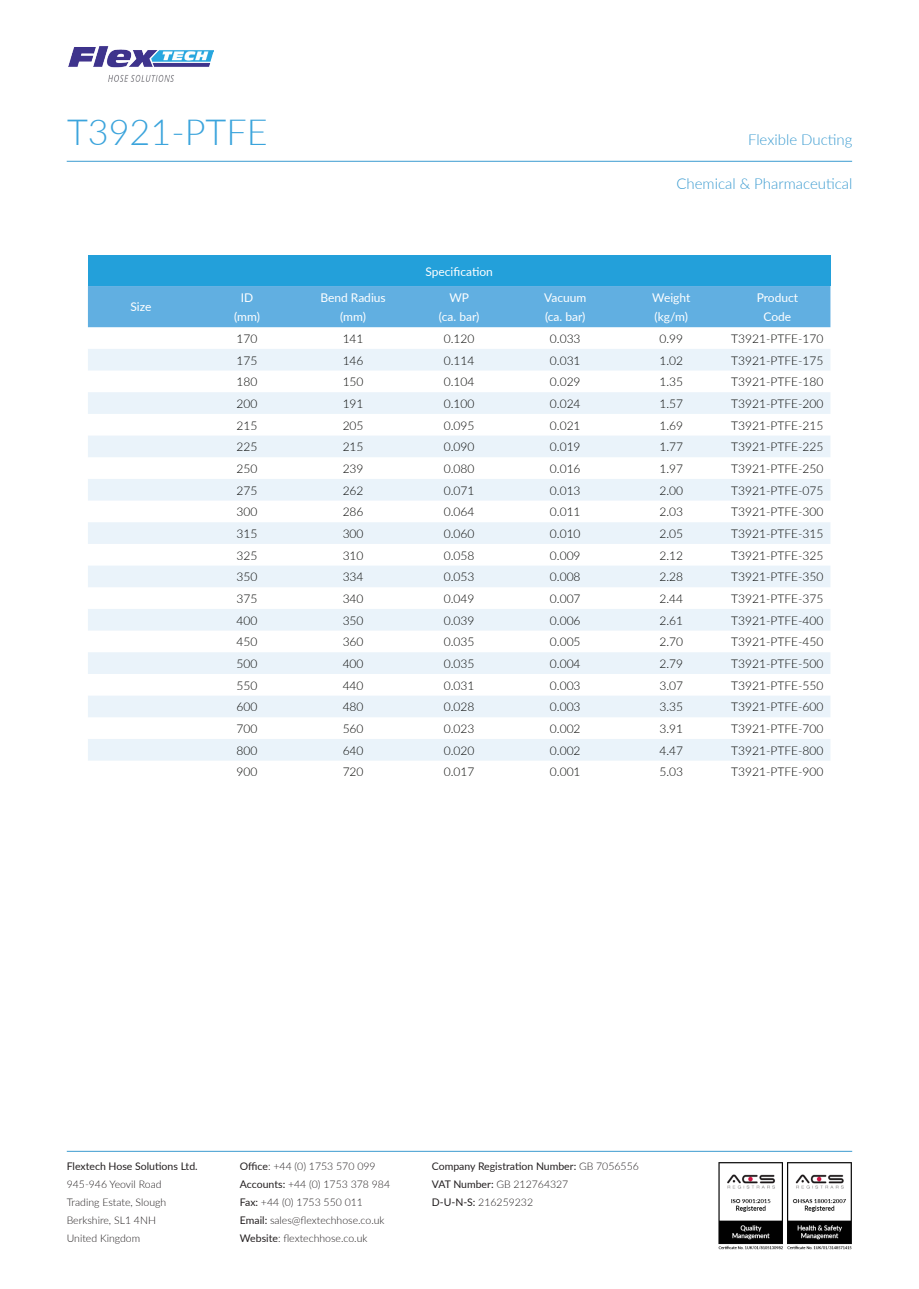
<style>
.page{position:relative;width:919px;height:1289px;background:#fff}
.page>*{position:absolute;margin:0;border:0;box-sizing:border-box;transform-origin:0 0}
.t1{font:300 36px "Lato";color:#3ba4dc}
.t2{font:300 15px "Lato";color:#3b9bd0}
.t3{font:300 12px "Lato";color:#040503}
.t4{font:12px/19.5px "Lato";color:#fff;text-align:center}
.t5{font:300 10.5px/18px "Lato";color:#231f20}
.t6{font:10.5px/18px "Lato";color:#231f20}
.s1{font-weight:400}
.s2{font-weight:300}
</style>
<div class="page">
<hr style="left:67px;top:1150px;width:785px;height:1px;background:#3b9bd0">
<hr style="left:67px;top:161px;width:785px;height:1px;background:#3b9bd0">
<img style="left:68px;top:46px;width:145px;height:36px">
<img style="left:718px;top:1162px;width:134px;height:88px">
<div style="left:88px;top:256px;width:742px;height:30px;background:#23a0da"></div>
<div style="left:88px;top:286px;width:742px;height:41px;background:#61afe1"></div>
<svg style="left:88px;top:349px;width:742px;height:411px;fill:#eaf3fa"></svg>
<p class="t1" style="left:67px;top:107px;width:202px">T3921-PTFE</p>
<p class="t4" style="left:130px;top:297px;width:22px">Size</p>
<p class="t4" style="left:241px;top:287px;width:14px">ID</p>
<p class="t4" style="left:234px;top:306px;width:27px">(mm)</p>
<p class="t4" style="left:425px;top:261px;width:69px">Specification</p>
<p class="t4" style="left:320px;top:287px;width:67px">Bend Radius (mm)</p>
<p class="t4" style="left:449px;top:287px;width:21px">WP</p>
<p class="t4" style="left:439px;top:306px;width:42px">(ca. bar)</p>
<p class="t4" style="left:544px;top:287px;width:44px">Vacuum</p>
<p class="t4" style="left:545px;top:306px;width:42px">(ca. bar)</p>
<p class="t2" style="left:748px;top:129px;width:106px">Flexible Ducting</p>
<p class="t2" style="left:676px;top:173px;width:177px">Chemical &amp; Pharmaceutical</p>
<p class="t4" style="left:652px;top:287px;width:40px">Weight</p>
<p class="t4" style="left:654px;top:306px;width:35px">(kg/m)</p>
<p class="t4" style="left:756px;top:287px;width:43px">Product<br>Code</p>
<p class="t3" style="left:236px;top:330px;width:22px">170</p>
<p class="t3" style="left:342px;top:330px;width:22px">141</p>
<p class="t3" style="left:444px;top:330px;width:32px">0.120</p>
<p class="t3" style="left:550px;top:330px;width:32px">0.033</p>
<p class="t3" style="left:659px;top:330px;width:25px">0.99</p>
<p class="t3" style="left:731px;top:330px;width:94px">T3921-PTFE-170</p>
<p class="t3" style="left:236px;top:352px;width:22px">175</p>
<p class="t3" style="left:342px;top:352px;width:22px">146</p>
<p class="t3" style="left:444px;top:352px;width:32px">0.114</p>
<p class="t3" style="left:550px;top:352px;width:32px">0.031</p>
<p class="t3" style="left:659px;top:352px;width:25px">1.02</p>
<p class="t3" style="left:731px;top:352px;width:94px">T3921-PTFE-175</p>
<p class="t3" style="left:236px;top:373px;width:22px">180</p>
<p class="t3" style="left:342px;top:373px;width:22px">150</p>
<p class="t3" style="left:444px;top:373px;width:32px">0.104</p>
<p class="t3" style="left:550px;top:373px;width:32px">0.029</p>
<p class="t3" style="left:659px;top:373px;width:25px">1.35</p>
<p class="t3" style="left:731px;top:373px;width:94px">T3921-PTFE-180</p>
<p class="t3" style="left:236px;top:395px;width:22px">200</p>
<p class="t3" style="left:342px;top:395px;width:22px">191</p>
<p class="t3" style="left:444px;top:395px;width:32px">0.100</p>
<p class="t3" style="left:550px;top:395px;width:32px">0.024</p>
<p class="t3" style="left:659px;top:395px;width:25px">1.57</p>
<p class="t3" style="left:731px;top:395px;width:94px">T3921-PTFE-200</p>
<p class="t3" style="left:236px;top:417px;width:22px">215</p>
<p class="t3" style="left:342px;top:417px;width:22px">205</p>
<p class="t3" style="left:444px;top:417px;width:32px">0.095</p>
<p class="t3" style="left:550px;top:417px;width:32px">0.021</p>
<p class="t3" style="left:659px;top:417px;width:25px">1.69</p>
<p class="t3" style="left:731px;top:417px;width:94px">T3921-PTFE-215</p>
<p class="t3" style="left:236px;top:438px;width:22px">225</p>
<p class="t3" style="left:342px;top:438px;width:22px">215</p>
<p class="t3" style="left:444px;top:438px;width:32px">0.090</p>
<p class="t3" style="left:550px;top:438px;width:32px">0.019</p>
<p class="t3" style="left:659px;top:438px;width:25px">1.77</p>
<p class="t3" style="left:731px;top:438px;width:94px">T3921-PTFE-225</p>
<p class="t3" style="left:236px;top:460px;width:22px">250</p>
<p class="t3" style="left:342px;top:460px;width:22px">239</p>
<p class="t3" style="left:444px;top:460px;width:32px">0.080</p>
<p class="t3" style="left:550px;top:460px;width:32px">0.016</p>
<p class="t3" style="left:659px;top:460px;width:25px">1.97</p>
<p class="t3" style="left:731px;top:460px;width:94px">T3921-PTFE-250</p>
<p class="t3" style="left:236px;top:482px;width:22px">275</p>
<p class="t3" style="left:342px;top:482px;width:22px">262</p>
<p class="t3" style="left:444px;top:482px;width:32px">0.071</p>
<p class="t3" style="left:550px;top:482px;width:32px">0.013</p>
<p class="t3" style="left:659px;top:482px;width:25px">2.00</p>
<p class="t3" style="left:731px;top:482px;width:94px">T3921-PTFE-075</p>
<p class="t3" style="left:236px;top:503px;width:22px">300</p>
<p class="t3" style="left:342px;top:503px;width:22px">286</p>
<p class="t3" style="left:444px;top:503px;width:32px">0.064</p>
<p class="t3" style="left:550px;top:503px;width:32px">0.011</p>
<p class="t3" style="left:659px;top:503px;width:25px">2.03</p>
<p class="t3" style="left:731px;top:503px;width:94px">T3921-PTFE-300</p>
<p class="t3" style="left:236px;top:525px;width:22px">315</p>
<p class="t3" style="left:342px;top:525px;width:22px">300</p>
<p class="t3" style="left:444px;top:525px;width:32px">0.060</p>
<p class="t3" style="left:550px;top:525px;width:32px">0.010</p>
<p class="t3" style="left:659px;top:525px;width:25px">2.05</p>
<p class="t3" style="left:731px;top:525px;width:94px">T3921-PTFE-315</p>
<p class="t3" style="left:236px;top:547px;width:22px">325</p>
<p class="t3" style="left:342px;top:547px;width:22px">310</p>
<p class="t3" style="left:444px;top:547px;width:32px">0.058</p>
<p class="t3" style="left:550px;top:547px;width:32px">0.009</p>
<p class="t3" style="left:659px;top:547px;width:25px">2.12</p>
<p class="t3" style="left:731px;top:547px;width:94px">T3921-PTFE-325</p>
<p class="t3" style="left:236px;top:568px;width:22px">350</p>
<p class="t3" style="left:342px;top:568px;width:22px">334</p>
<p class="t3" style="left:444px;top:568px;width:32px">0.053</p>
<p class="t3" style="left:550px;top:568px;width:32px">0.008</p>
<p class="t3" style="left:659px;top:568px;width:25px">2.28</p>
<p class="t3" style="left:731px;top:568px;width:94px">T3921-PTFE-350</p>
<p class="t3" style="left:236px;top:590px;width:22px">375</p>
<p class="t3" style="left:342px;top:590px;width:22px">340</p>
<p class="t3" style="left:444px;top:590px;width:32px">0.049</p>
<p class="t3" style="left:550px;top:590px;width:32px">0.007</p>
<p class="t3" style="left:659px;top:590px;width:25px">2.44</p>
<p class="t3" style="left:731px;top:590px;width:94px">T3921-PTFE-375</p>
<p class="t3" style="left:236px;top:612px;width:22px">400</p>
<p class="t3" style="left:342px;top:612px;width:22px">350</p>
<p class="t3" style="left:444px;top:612px;width:32px">0.039</p>
<p class="t3" style="left:550px;top:612px;width:32px">0.006</p>
<p class="t3" style="left:659px;top:612px;width:25px">2.61</p>
<p class="t3" style="left:731px;top:612px;width:94px">T3921-PTFE-400</p>
<p class="t3" style="left:236px;top:633px;width:22px">450</p>
<p class="t3" style="left:342px;top:633px;width:22px">360</p>
<p class="t3" style="left:444px;top:633px;width:32px">0.035</p>
<p class="t3" style="left:550px;top:633px;width:32px">0.005</p>
<p class="t3" style="left:659px;top:633px;width:25px">2.70</p>
<p class="t3" style="left:731px;top:633px;width:94px">T3921-PTFE-450</p>
<p class="t3" style="left:236px;top:655px;width:22px">500</p>
<p class="t3" style="left:342px;top:655px;width:22px">400</p>
<p class="t3" style="left:444px;top:655px;width:32px">0.035</p>
<p class="t3" style="left:550px;top:655px;width:32px">0.004</p>
<p class="t3" style="left:659px;top:655px;width:25px">2.79</p>
<p class="t3" style="left:731px;top:655px;width:94px">T3921-PTFE-500</p>
<p class="t3" style="left:236px;top:677px;width:22px">550</p>
<p class="t3" style="left:342px;top:677px;width:22px">440</p>
<p class="t3" style="left:444px;top:677px;width:32px">0.031</p>
<p class="t3" style="left:550px;top:677px;width:32px">0.003</p>
<p class="t3" style="left:659px;top:677px;width:25px">3.07</p>
<p class="t3" style="left:731px;top:677px;width:94px">T3921-PTFE-550</p>
<p class="t3" style="left:236px;top:698px;width:22px">600</p>
<p class="t3" style="left:342px;top:698px;width:22px">480</p>
<p class="t3" style="left:444px;top:698px;width:32px">0.028</p>
<p class="t3" style="left:550px;top:698px;width:32px">0.003</p>
<p class="t3" style="left:659px;top:698px;width:25px">3.35</p>
<p class="t3" style="left:731px;top:698px;width:94px">T3921-PTFE-600</p>
<p class="t3" style="left:236px;top:720px;width:22px">700</p>
<p class="t3" style="left:342px;top:720px;width:22px">560</p>
<p class="t3" style="left:444px;top:720px;width:32px">0.023</p>
<p class="t3" style="left:550px;top:720px;width:32px">0.002</p>
<p class="t3" style="left:659px;top:720px;width:25px">3.91</p>
<p class="t3" style="left:731px;top:720px;width:94px">T3921-PTFE-700</p>
<p class="t3" style="left:236px;top:742px;width:22px">800</p>
<p class="t3" style="left:342px;top:742px;width:22px">640</p>
<p class="t3" style="left:444px;top:742px;width:32px">0.020</p>
<p class="t3" style="left:550px;top:742px;width:32px">0.002</p>
<p class="t3" style="left:659px;top:742px;width:25px">4.47</p>
<p class="t3" style="left:731px;top:742px;width:94px">T3921-PTFE-800</p>
<p class="t3" style="left:236px;top:763px;width:22px">900</p>
<p class="t3" style="left:342px;top:763px;width:22px">720</p>
<p class="t3" style="left:444px;top:763px;width:32px">0.017</p>
<p class="t3" style="left:550px;top:763px;width:32px">0.001</p>
<p class="t3" style="left:659px;top:763px;width:25px">5.03</p>
<p class="t3" style="left:731px;top:763px;width:94px">T3921-PTFE-900</p>
<p class="t6" style="left:67px;top:1156px;width:132px">Flextech Hose Solutions Ltd.</p>
<p class="t5" style="left:67px;top:1174px;width:101px">945-946 Yeovil Road<br>Trading Estate, Slough<br>Berkshire, SL1 4NH<br>United Kingdom</p>
<p class="t5" style="left:240px;top:1156px;width:152px"><span class="s1">Office</span>: +44 (0) 1753 570 099<br><span class="s1">Accounts:</span> +44 (0) 1753 378 984<br><span class="s1">Fax:</span> +44 (0) 1753 550 011<br><span class="s1">Email:</span> sales@flextechhose.co.uk<br><span class="s1">Website</span>: flextechhose.co.uk</p>
<p class="t6" style="left:432px;top:1156px;width:208px">Company Registration Number: <span class="s2">GB 7056556<br></span>VAT Number: <span class="s2">GB 212764327<br></span>D-U-N-S: <span class="s2">216259232</span></p>
</div>
